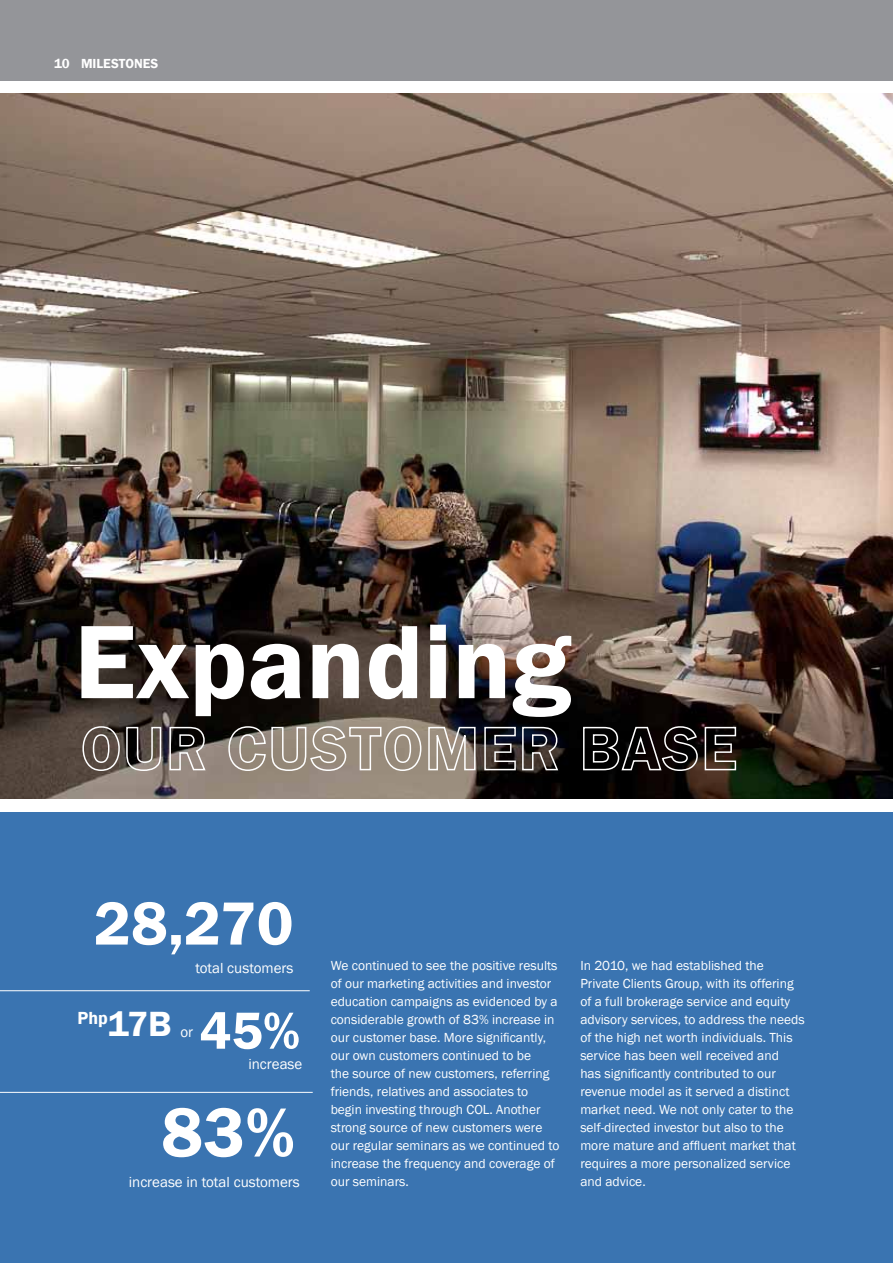
<style>
.page{position:relative;width:893px;height:1263px;background:#fff}
.page>*{position:absolute;margin:0;border:0;box-sizing:border-box;transform-origin:0 0}
.t1{font:600 108px "Franklin Gothic";color:#fff}
.t2{font:600 72px "Franklin Gothic";color:#fff}
.t3{font:600 63px "Franklin Gothic";color:#fff}
.t4{font:600 54px "Franklin Gothic";color:#fff}
.t5{font:600 18px "Franklin Gothic";color:#fff}
.t6{font:15px "Franklin Gothic";color:#fff}
.t7{font:13.5px/18px "Franklin Gothic";color:#fff}
.t8{font:600 13.5px "Franklin Gothic";color:#fff}
.s1{font-size:36px}
</style>
<div class="page">
<div style="left:0;top:0;width:893px;height:81px;background:#949599"></div>
<img style="left:0;top:93px;width:893px;height:705px">
<div style="left:0;top:812px;width:893px;height:451px;background:#3a74b1"></div>
<svg style="left:82px;top:725px;width:80px;height:47px;background:#6c635d"></svg>
<svg style="left:169px;top:726px;width:38px;height:45px;background:#716b67"></svg>
<svg style="left:228px;top:725px;width:248px;height:47px;background:#a1978b"></svg>
<svg style="left:484px;top:726px;width:75px;height:45px;background:#4a474a"></svg>
<svg style="left:582px;top:725px;width:155px;height:47px;background:#363230"></svg>
<hr style="left:0;top:990px;width:310px;height:1px;background:#fff">
<hr style="left:0;top:1092px;width:313px;height:1px;background:#fff">
<p class="t8" style="left:54px;top:55px;width:47px">10 MILEST</p>
<p class="t8" style="left:126px;top:55px;width:18px">ONES</p>
<p class="t1" style="left:74px;top:595px;width:499px">Expanding</p>
<p class="t3" style="left:94px;top:885px;width:201px">28,270</p>
<p class="t6" style="left:195px;top:958px;width:100px">total customers</p>
<p class="t5" style="left:78px;top:1007px;width:92px">Php<span class="s1">17B</span></p>
<p class="t4" style="left:200px;top:997px;width:102px">45%</p>
<p class="t6" style="left:248px;top:1054px;width:56px">increase</p>
<p class="t6" style="left:180px;top:1023px;width:14px">or</p>
<p class="t2" style="left:161px;top:1088px;width:135px">83%</p>
<p class="t6" style="left:129px;top:1172px;width:173px">increase in total customers</p>
<p class="t7" style="left:331px;top:957px;width:230px">We continued to see the positive results of our marketing activities and investor education campaigns as evidenced by a considerable growth of 83% increase in our customer base. More significantly, our own customers continued to be<br>the source of new customers, referring friends, relatives and associates to begin investing through COL. Another strong source of new customers were our regular seminars as we continued to increase the frequency and coverage of our seminars.</p>
<p class="t7" style="left:580px;top:957px;width:226px">In 2010, we had established the Private Clients Group, with its offering of a full brokerage service and equity advisory services, to address the needs of the high net worth individuals. This service has been well received and<br>has significantly contributed to our revenue model as it served a distinct market need. We not only cater to the self-directed investor but also to the more mature and affluent market that requires a more personalized service and advice.</p>
</div>
